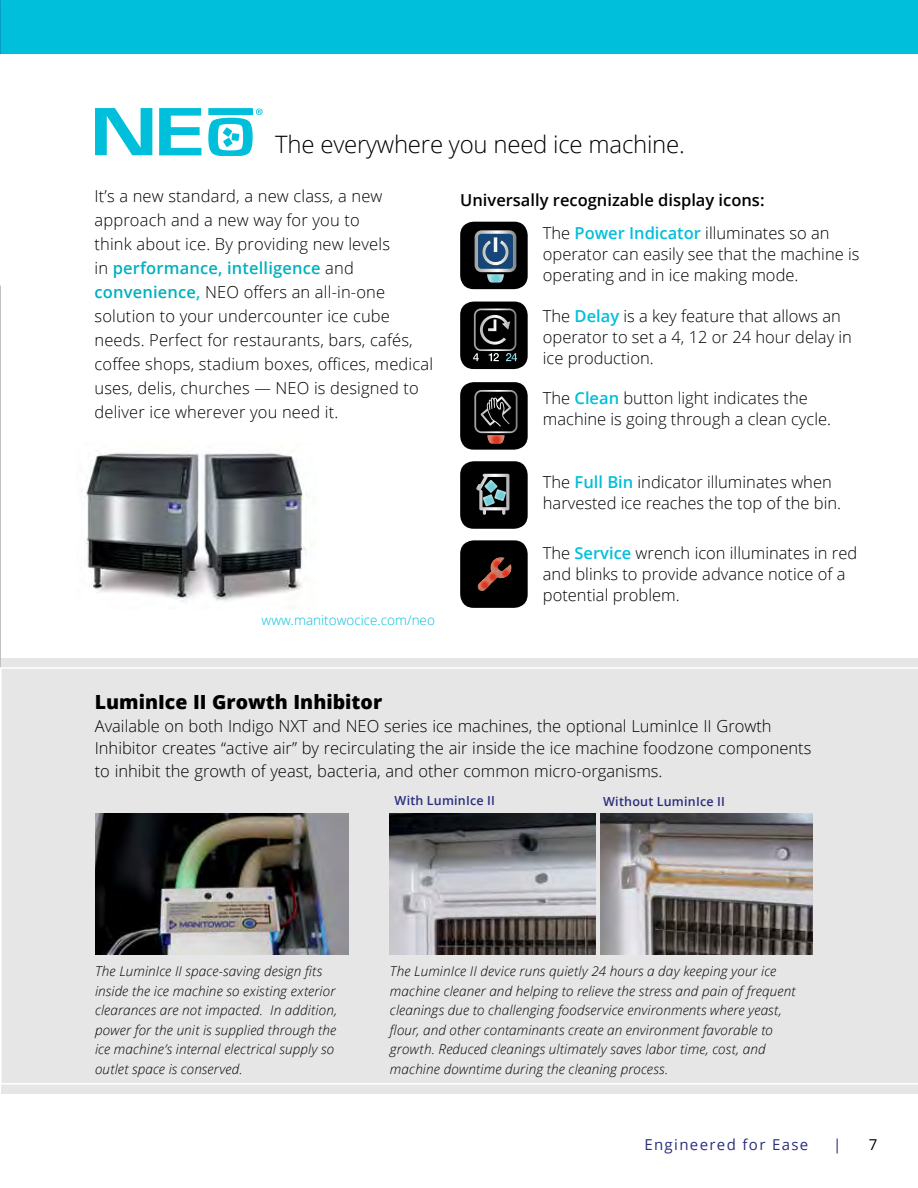
<style>
.page{position:relative;width:918px;height:1188px;background:#fff}
.page>*{position:absolute;margin:0;border:0;box-sizing:border-box;transform-origin:0 0}
.t1{font:300 24px "Open Sans";letter-spacing:-.01em;color:#000}
.t2{font:800 19.5px "Open Sans";color:#000}
.t3{font:300 16.5px/24px "Open Sans";color:#000}
.t4{font:600 16.5px "Open Sans";color:#000}
.t5{font:15px "Open Sans";letter-spacing:.09em;color:#2a2e7c}
.t6{font:15px "Open Sans";color:#000}
.t7{font:italic 300 13.5px/19.5px "Open Sans";letter-spacing:.01em;color:#000}
.t8{font:300 13.5px "Open Sans";color:#00bfda}
.t9{font:600 12.45px "Open Sans";letter-spacing:.02em;color:#2a2e7c}
.s1{font-weight:600;color:#00b1bf}
.s2{font-weight:600;color:#00bfda}
</style>
<div class="page">
<svg style="left:460px;top:222px;width:68px;height:67px;background:#313d47"></svg>
<svg style="left:460px;top:302px;width:68px;height:67px;background:#252626"></svg>
<svg style="left:460px;top:382px;width:68px;height:68px;background:#262323"></svg>
<svg style="left:460px;top:461px;width:68px;height:68px;background:#262b2b"></svg>
<svg style="left:460px;top:540px;width:68px;height:68px;background:#1f1513"></svg>
<div style="left:2px;top:658px;width:916px;height:436px;background:#e6e6e7"></div>
<svg style="left:0;top:667px;width:918px;height:418px"></svg>
<div style="left:0;top:0;width:918px;height:54px;background:#00bfda"></div>
<img style="left:95px;top:813px;width:253px;height:142px">
<img style="left:390px;top:813px;width:205px;height:142px">
<img style="left:601px;top:813px;width:212px;height:142px">
<svg style="left:95px;top:108px;width:57px;height:47px"></svg>
<div style="left:208px;top:108px;width:45px;height:7px;background:#16c4dd"></div>
<svg style="left:159px;top:108px;width:42px;height:47px"></svg>
<svg style="left:208px;top:109px;width:55px;height:46px"></svg>
<img style="left:84px;top:452px;width:224px;height:150px">
<h1 class="t1" style="left:275px;top:128px;width:411px">The everywhere you need ice machine.</h1>
<p class="t3" style="left:94px;top:184px;width:340px">It’s a new standard, a new class, a new approach and a new way for you to<br>think about ice. By providing new levels<br>in <span class="s1">performance, intelligence</span> and <span class="s1">convenience</span><span class="s2">,</span> NEO offers an all-in-one solution to your undercounter ice cube needs. Perfect for restaurants, bars, cafés, coffee shops, stadium boxes, offices, medical uses, delis, churches — NEO is designed to deliver ice wherever you need it.</p>
<p class="t8" style="left:262px;top:611px;width:175px">www.manitowocice.com/neo</p>
<p class="t4" style="left:460px;top:189px;width:306px">Universally recognizable display icons:</p>
<p class="t3" style="left:543px;top:222px;width:318px;line-height:21px">The <span class="s2">Power Indicator</span> illuminates so an operator can easily see that the machine is operating and in ice making mode.</p>
<p class="t3" style="left:543px;top:305px;width:311px;line-height:21px">The <span class="s2">Delay</span> is a key feature that allows an operator to set a 4, 12 or 24 hour delay in ice production.</p>
<p class="t3" style="left:543px;top:387px;width:290px;line-height:21px">The <span class="s2">Clean</span> button light indicates the machine is going through a clean cycle.</p>
<p class="t3" style="left:543px;top:471px;width:300px;line-height:21px">The <span class="s2">Full Bin</span> indicator illuminates when harvested ice reaches the top of the bin.</p>
<p class="t3" style="left:543px;top:542px;width:316px;line-height:21px">The <span class="s2">Service</span> wrench icon illuminates in red and blinks to provide advance notice of a potential problem.</p>
<p class="t2" style="left:95px;top:687px;width:289px">LuminIce II Growth Inhibitor</p>
<p class="t3" style="left:95px;top:714px;width:718px;line-height:22.5px">Available on both Indigo NXT and NEO series ice machines, the optional LuminIce II Growth<br>Inhibitor creates “active air” by recirculating the air inside the ice machine foodzone components to inhibit the growth of yeast, bacteria, and other common micro-organisms.</p>
<p class="t9" style="left:394px;top:792px;width:102px">With LuminIce II</p>
<p class="t9" style="left:603px;top:793px;width:123px">Without LuminIce II</p>
<p class="t7" style="left:95px;top:961px;width:244px">The LuminIce II space-saving design fits inside the ice machine so existing exterior clearances are not impacted. In addition, power for the unit is supplied through the ice machine’s internal electrical supply so outlet space is conserved.</p>
<p class="t7" style="left:390px;top:961px;width:407px">The LuminIce II device runs quietly 24 hours a day keeping your ice machine cleaner and helping to relieve the stress and pain of frequent cleanings due to challenging foodservice environments where yeast, flour, and other contaminants create an environment favorable to growth. Reduced cleanings ultimately saves labor time, cost, and machine downtime during the cleaning process.</p>
<p class="t5" style="left:644px;top:1134px;width:165px">Engineered for Ease</p>
<p class="t5" style="left:833px;top:1134px;width:10px">|</p>
<p class="t6" style="left:869px;top:1134px;width:10px">7</p>
</div>
